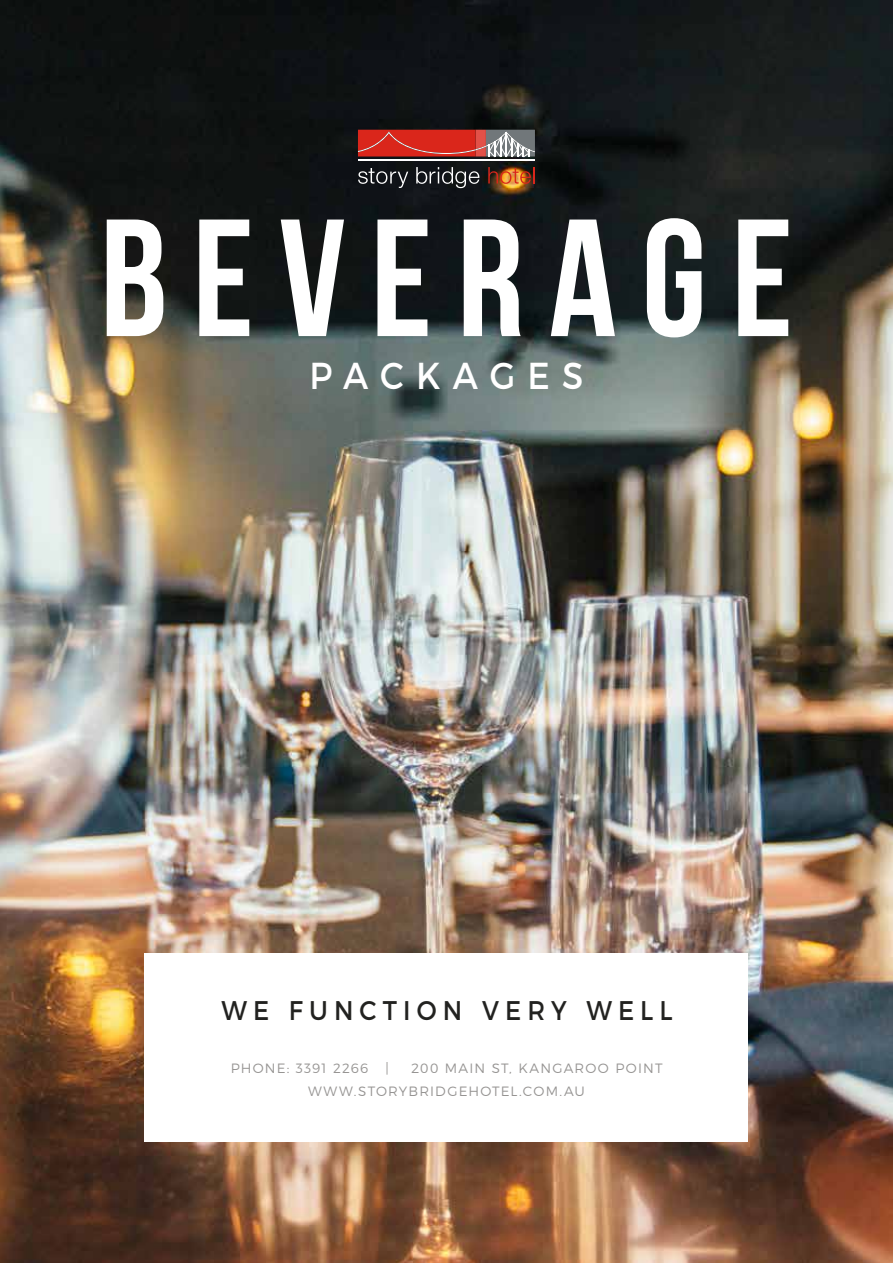
<style>
.page{position:relative;width:893px;height:1263px;background:#fff}
.page>*{position:absolute;margin:0;border:0;box-sizing:border-box;transform-origin:0 0}
.t1{font:700 166.5px "Bebas Neue";letter-spacing:.15em;color:#fff}
.t2{font:37.5px "Montserrat";letter-spacing:.36em;color:#fff;scale:.91 1}
.t3{font:27px "Montserrat";letter-spacing:.25em;color:#222220;scale:.91 1}
.t4{font:300 13.5px/22.5px "Montserrat";letter-spacing:.09em;color:#696664}
</style>
<div class="page">
<img style="left:0;top:0;width:893px;height:1263px">
<svg style="left:358px;top:168px;width:50px;height:20px"></svg>
<svg style="left:416px;top:167px;width:63px;height:21px"></svg>
<svg style="left:488px;top:167px;width:47px;height:17px"></svg>
<hr style="left:358px;top:159px;width:177px;height:2px;background:#fff">
<svg style="left:358px;top:130px;width:177px;height:27px;background:#c44f48"></svg>
<div style="left:145px;top:953px;width:603px;height:189px;background:#fff"></div>
<h1 class="t1" style="left:100px;top:187px;width:694px">BEVERAGE</h1>
<h2 class="t2" style="left:309px;top:346px;width:303px">PACKAGES</h2>
<h3 class="t3" style="left:221px;top:989px;width:497px">WE FUNCTION VERY WELL</h3>
<p class="t4" style="left:230px;top:1056px;width:139px">PHONE: 3391 2266</p>
<p class="t4" style="left:385px;top:1056px;width:5px">|</p>
<p class="t4" style="left:308px;top:1056px;width:356px;text-indent:103px">200 MAIN ST, KANGAROO POINT<br>WWW.STORYBRIDGEHOTEL.COM.AU</p>
</div>
